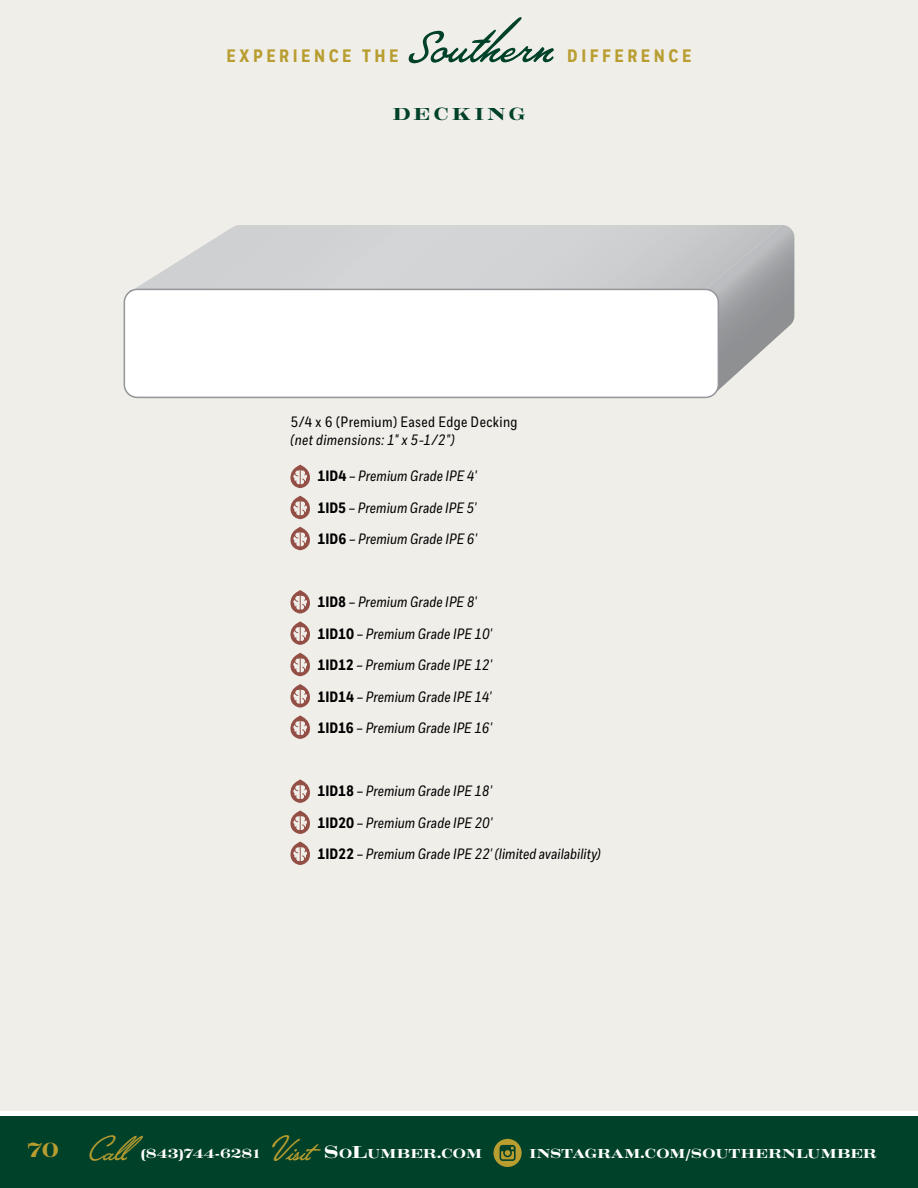
<style>
.page{position:relative;width:918px;height:1188px;background:#fff}
.page>*{position:absolute;margin:0;border:0;box-sizing:border-box;transform-origin:0 0}
.t1{font:90px "Lakeside";color:#004129}
.t2{font:45px "Lakeside";letter-spacing:-.005em;color:#b89d30}
.t3{font:700 21px "Craw Mod URW";color:#b89d30}
.t4{font:700 18px "Fort Cond";letter-spacing:.2em;color:#b89d30}
.t5{font:700 18px "Craw Mod URW";letter-spacing:.2em;color:#004129}
.t6{font:italic 15px/31.5px "Fort Cond";letter-spacing:.005em;color:#000}
.t7{font:15px "Fort Cond";letter-spacing:.03em;color:#000}
.t8{font:italic 15px "Fort Cond";letter-spacing:.025em;color:#000}
.t9{font:700 13.5px "Craw Mod URW";letter-spacing:.035em;color:#fff}
.s1{font-weight:700;font-style:normal}
.s2{font-size:18px}
</style>
<div class="page">
<div style="left:0;top:1116px;width:918px;height:72px;background:#004129"></div>
<div style="left:0;top:0;width:918px;height:1112px;background:#f0eee9"></div>
<svg style="left:494px;top:1139px;width:28px;height:28px"></svg>
<svg style="left:720px;top:225px;width:74px;height:164px"></svg>
<svg style="left:136px;top:225px;width:646px;height:67px;background:#cfd0d1"></svg>
<div style="left:124px;top:288px;width:596px;height:110px;background:#fff"></div>
<svg style="left:290px;top:465px;width:20px;height:23px"></svg>
<svg style="left:290px;top:779px;width:20px;height:24px"></svg>
<svg style="left:290px;top:496px;width:20px;height:23px"></svg>
<svg style="left:290px;top:811px;width:20px;height:23px"></svg>
<svg style="left:290px;top:527px;width:20px;height:23px"></svg>
<svg style="left:290px;top:842px;width:20px;height:23px"></svg>
<svg style="left:290px;top:590px;width:20px;height:23px"></svg>
<svg style="left:290px;top:621px;width:20px;height:24px"></svg>
<svg style="left:290px;top:653px;width:20px;height:23px"></svg>
<svg style="left:290px;top:684px;width:20px;height:24px"></svg>
<svg style="left:290px;top:715px;width:20px;height:24px"></svg>
<p class="t4" style="left:227px;top:44px;width:173px">EXPERIENCE THE</p>
<h1 class="t1" style="left:409px;top:-23px;width:146px">Southern</h1>
<p class="t4" style="left:567px;top:44px;width:126px">DIFFERENCE</p>
<p class="t5" style="left:393px;top:103px;width:134px">DECKING</p>
<p class="t7" style="left:290px;top:413px;width:229px">5/4 x 6 (Premium) Eased Edge Decking</p>
<p class="t8" style="left:290px;top:431px;width:166px">(net dimensions: 1" x 5-1/2")</p>
<p class="t6" style="left:317px;top:461px;width:161px;text-align:justify"><span class="s1">1ID4</span> – Premium Grade IPE 4' <span class="s1">1ID5</span> – Premium Grade IPE 5' <span class="s1">1ID6</span> – Premium Grade IPE 6'</p>
<p class="t6" style="left:317px;top:587px;width:176px"><span class="s1">1ID8</span> – Premium Grade IPE 8'<br><span class="s1">1ID10</span> – Premium Grade IPE 10'<br><span class="s1">1ID12</span> – Premium Grade IPE 12'<br><span class="s1">1ID14</span> – Premium Grade IPE 14'<br><span class="s1">1ID16</span> – Premium Grade IPE 16'</p>
<p class="t6" style="left:317px;top:776px;width:285px"><span class="s1">1ID18</span> – Premium Grade IPE 18'<br><span class="s1">1ID20</span> – Premium Grade IPE 20'<br><span class="s1">1ID22</span> – Premium Grade IPE 22' (limited availability)</p>
<h2 class="t2" style="left:87px;top:1117px;width:42px">Call</h2>
<h3 class="t3" style="left:27px;top:1137px;width:33px">70</h3>
<p class="t9" style="left:141px;top:1145px;width:122px">(843)744-6281</p>
<h2 class="t2" style="left:269px;top:1117px;width:43px">Visit</h2>
<p class="t9" style="left:324px;top:1145px;width:159px"><span class="s2">S</span>O<span class="s2">L</span>UMBER.COM</p>
<p class="t9" style="left:529px;top:1145px;width:349px">INSTAGRAM.COM/SOUTHERNLUMBER</p>
</div>
